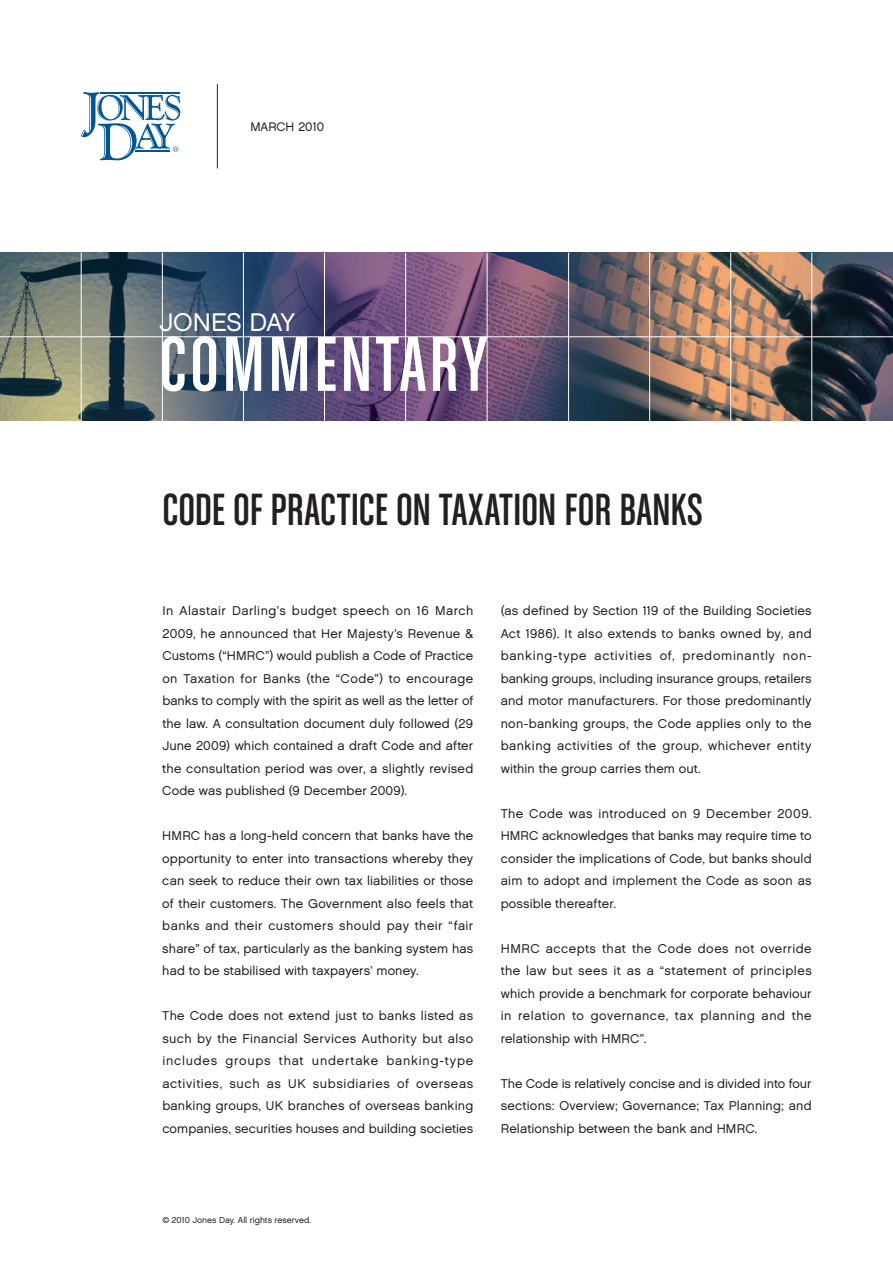
<style>
.page{position:relative;width:893px;height:1263px;background:#fff}
.page>*{position:absolute;margin:0;border:0;box-sizing:border-box;transform-origin:0 0}
.t1{font:82.5px "Chalet Comprime Cologne Sixty";letter-spacing:.04em;color:#fff}
.t2{font:48px "Chalet Comprime Cologne Sixty";color:#231f20}
.t3{font:25.5px "Chalet London Nineteen Sixty";letter-spacing:-.005em;color:#fff}
.t4{font:12.75px/22.5px "Chalet London Nineteen Sixty";letter-spacing:.01em;color:#231f20;text-align:justify}
.t5{font:12.3px "Chalet London Nineteen Sixty";color:#231f20}
.t6{font:8.7px "Chalet London Nineteen Sixty";color:#231f20}
</style>
<div class="page">
<hr style="left:217px;top:84px;width:1px;height:84px;background:#231f20">
<img style="left:0;top:253px;width:893px;height:168px">
<hr style="left:81px;top:253px;width:1px;height:168px;background:#fff">
<hr style="left:162px;top:253px;width:1px;height:168px;background:#fff">
<hr style="left:243px;top:253px;width:1px;height:168px;background:#fff">
<hr style="left:324px;top:253px;width:1px;height:168px;background:#fff">
<hr style="left:405px;top:253px;width:1px;height:168px;background:#fff">
<hr style="left:487px;top:253px;width:1px;height:168px;background:#fff">
<hr style="left:568px;top:253px;width:1px;height:168px;background:#fff">
<hr style="left:649px;top:253px;width:1px;height:168px;background:#fff">
<hr style="left:730px;top:253px;width:1px;height:168px;background:#fff">
<hr style="left:811px;top:253px;width:1px;height:168px;background:#fff">
<hr style="left:0;top:337px;width:893px;height:1px;background:#fff">
<svg style="left:81px;top:92px;width:99px;height:68px"></svg>
<p class="t5" style="left:250px;top:119px;width:75px">March 2010</p>
<h3 class="t3" style="left:159px;top:306px;width:137px">JONES DAY</h3>
<h1 class="t1" style="left:159px;top:319px;width:329px">COMMENTARY</h1>
<h2 class="t2" style="left:162px;top:483px;width:542px">CODE OF PRACTICE ON TAXATION FOR BANKS</h2>
<p class="t4" style="left:162px;top:599px;width:313px">In Alastair Darling’s budget speech on 16 March 2009, he announced that Her Majesty’s Revenue &amp; Customs (“H MRC”) would publish a Code of Practice on Taxation for Banks (the “Code”) to encourage banks to comply with the spirit as well as the letter of the law. A consultation document duly followed (29<br>June 2009) which contained a draft Code and after the consultation period was over, a slightly revised Code was published (9 December 2009).</p>
<p class="t4" style="left:162px;top:824px;width:312px">H MRC has a long-held concern that banks have the opportunity to enter into transactions whereby they can seek to reduce their own tax liabilities or those of their customers. The Government also feels that banks and their customers should pay their “fair share” of tax, particularly as the banking system has had to be stabilised with taxpayers’ money.</p>
<p class="t4" style="left:162px;top:1004px;width:312px">The Code does not extend just to banks listed as such by the Financial Services Authority but also includes groups that undertake banking-type activities, such as UK subsidiaries of overseas banking groups, UK branches of overseas banking companies, securities houses and building societies</p>
<p class="t4" style="left:501px;top:599px;width:312px">(as defined by Section 119 of the Building Societies Act 1986). It also extends to banks owned by, and banking-type activities of, predominantly non&shy;banking groups, including insurance groups, retailers and motor manufacturers. For those predominantly non-banking groups, the Code applies only to the banking activities of the group, whichever entity within the group carries them out.</p>
<p class="t4" style="left:501px;top:802px;width:312px">The Code was introduced on 9 December 2009.<br>H MRC acknowledges that banks may require time to consider the implications of Code, but banks should aim to adopt and implement the Code as soon as possible thereafter.</p>
<p class="t4" style="left:501px;top:937px;width:31px">HMRC</p>
<p class="t4" style="left:501px;top:937px;width:312px;text-indent:45px">accepts that the Code does not override the law but sees it as a “statement of principles which provide a benchmark for corporate behaviour in relation to governance, tax planning and the relationship with H MRC”.</p>
<p class="t4" style="left:501px;top:1072px;width:312px">The Code is relatively concise and is divided into four sections: Overview; Governance; Tax Planning; and Relationship between the bank and H MRC.</p>
<p class="t6" style="left:162px;top:1214px;width:150px">© 2010 Jones Day. All rights reserved.</p>
</div>
